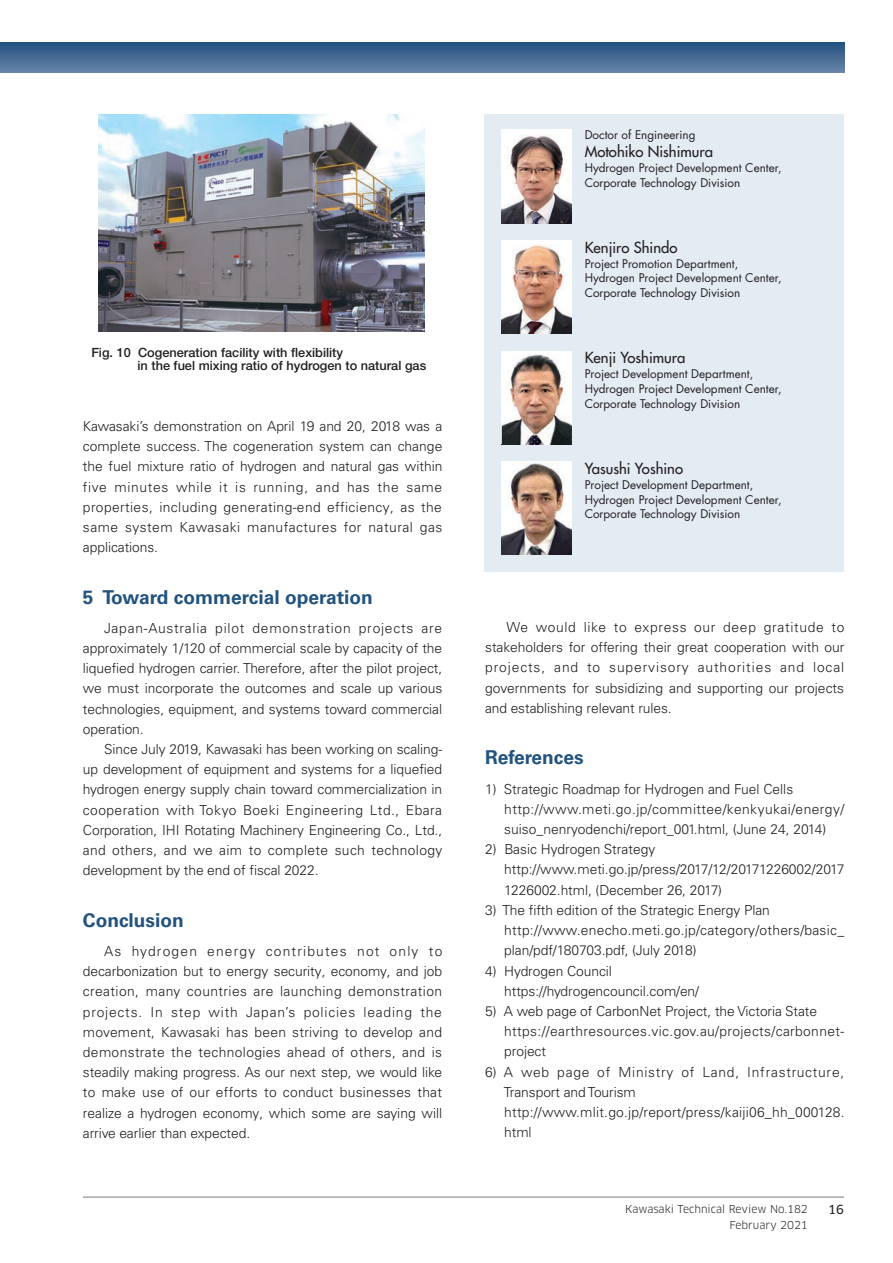
<style>
.page{position:relative;width:893px;height:1263px;background:#fff}
.page>*{position:absolute;margin:0;border:0;box-sizing:border-box;transform-origin:0 0}
.t1{font:700 19.2px "Univers LT Pro 65";color:#22537f}
.t2{font:500 14.85px "Futura Std";color:#231f20}
.t3{font:300 13.8px/20.2px "Univers LT Pro 45";color:#231f20;text-align:justify}
.t4{font:300 13.8px/20.2px "Univers LT Pro 45";letter-spacing:.025em;color:#231f20}
.t5{font:500 12.75px/13.8px "Helvetica Neue LT Std";color:#231f20}
.t6{font:12.15px "Clan Pro News";color:#231f20}
.t7{font:11.7px/14.9px "Futura Std";color:#231f20}
.t8{font:10.65px/15.9px "Clan Pro";color:#231f20;text-align:right}
</style>
<div class="page">
<svg style="left:0;top:43px;width:844px;height:29px;background:#466b94"></svg>
<hr style="left:83px;top:1197px;width:761px;height:1px;background:#76787b">
<img style="left:98px;top:115px;width:327px;height:216px">
<div style="left:485px;top:115px;width:359px;height:457px;background:#e3ebf3"></div>
<div style="left:502px;top:130px;width:70px;height:93px;background:#fff"></div>
<div style="left:502px;top:240px;width:70px;height:94px;background:#fff"></div>
<div style="left:502px;top:461px;width:70px;height:94px;background:#fff"></div>
<div style="left:502px;top:351px;width:70px;height:93px;background:#fff"></div>
<img style="left:502px;top:135px;width:70px;height:88px">
<img style="left:502px;top:244px;width:70px;height:90px">
<img style="left:502px;top:444px;width:70px;height:1px">
<img style="left:502px;top:354px;width:70px;height:90px">
<img style="left:502px;top:463px;width:70px;height:92px">
<p class="t5" style="left:137px;top:345px;width:290px;text-indent:-46px">Fig. 10 Cogeneration facility with flexibility<br>in the fuel mixing ratio of hydrogen to natural gas</p>
<p class="t3" style="left:83px;top:416px;width:361px">Kawasaki’s demonstration on April 19 and 20, 2018 was a complete success. The cogeneration system can change the fuel mixture ratio of hydrogen and natural gas within five minutes while it is running, and has the same properties, including generating-end efficiency, as the same system Kawasaki manufactures for natural gas applications.</p>
<h1 class="t1" style="left:83px;top:585px;width:292px">5 Toward commercial operation</h1>
<p class="t3" style="left:83px;top:618px;width:361px;text-indent:21px">Japan-Australia pilot demonstration projects are approximately 1/120 of commercial scale by capacity of the liquefied hydrogen carrier. Therefore, after the pilot project, we must incorporate the outcomes and scale up various technologies, equipment, and systems toward commercial operation.</p>
<p class="t3" style="left:83px;top:739px;width:361px;text-indent:21px">Since July 2019, Kawasaki has been working on scaling&shy;up development of equipment and systems for a liquefied hydrogen energy supply chain toward commercialization in cooperation with Tokyo Boeki Engineering Ltd., Ebara Corporation, IHI Rotating Machinery Engineering Co., Ltd., and others, and we aim to complete such technology development by the end of fiscal 2022.</p>
<h1 class="t1" style="left:83px;top:908px;width:102px">Conclusion</h1>
<p class="t3" style="left:83px;top:941px;width:361px;text-indent:21px">As hydrogen energy contributes not only to decarbonization but to energy security, economy, and job creation, many countries are launching demonstration projects. In step with Japan’s policies leading the movement, Kawasaki has been striving to develop and demonstrate the technologies ahead of others, and is steadily making progress. As our next step, we would like to make use of our efforts to conduct businesses that realize a hydrogen economy, which some are saying will arrive earlier than expected.</p>
<p class="t7" style="left:585px;top:128px;width:112px">Doctor of Engineering</p>
<p class="t2" style="left:585px;top:143px;width:130px">Motohiko Nishimura</p>
<p class="t7" style="left:585px;top:161px;width:198px">Hydrogen Project Development Center,<br>Corporate Technology Division</p>
<p class="t2" style="left:585px;top:238px;width:94px">Kenjiro Shindo</p>
<p class="t7" style="left:585px;top:256px;width:198px">Project Promotion Department,<br>Hydrogen Project Development Center,<br>Corporate Technology Division</p>
<p class="t2" style="left:585px;top:348px;width:102px">Kenji Yoshimura</p>
<p class="t7" style="left:585px;top:366px;width:198px">Project Development Department,<br>Hydrogen Project Development Center,<br>Corporate Technology Division</p>
<p class="t2" style="left:585px;top:459px;width:100px">Yasushi Yoshino</p>
<p class="t7" style="left:585px;top:477px;width:198px">Project Development Department,<br>Hydrogen Project Development Center,<br>Corporate Technology Division</p>
<p class="t3" style="left:485px;top:617px;width:361px;text-indent:21px">We would like to express our deep gratitude to stakeholders for offering their great cooperation with our projects, and to supervisory authorities and local governments for subsidizing and supporting our projects and establishing relevant rules.</p>
<h1 class="t1" style="left:485px;top:746px;width:100px">References</h1>
<p class="t3" style="left:504px;top:779px;width:342px;text-align:left;text-indent:-19px">1) Strategic Roadmap for Hydrogen and Fuel Cells http://www.meti.go.jp/committee/kenkyukai/energy/ suiso_nenryodenchi/report_001.html, (June 24, 2014)</p>
<p class="t3" style="left:504px;top:839px;width:342px;text-align:left;text-indent:-19px">2) Basic Hydrogen Strategy http://www.meti.go.jp/press/2017/12/20171226002/2017<br>1226002.html, (December 26, 2017)</p>
<p class="t3" style="left:504px;top:900px;width:341px;text-align:left;text-indent:-19px">3) The fifth edition of the Strategic Energy Plan http://www.enecho.meti.go.jp/category/others/basic_ plan/pdf/180703.pdf, (July 2018)</p>
<p class="t3" style="left:504px;top:960px;width:197px;text-indent:-19px">4) Hydrogen Council https://hydrogencouncil.com/en/</p>
<p class="t4" style="left:504px;top:1001px;width:341px;text-indent:-19px">5) A web page of CarbonNet Project, the Victoria State https://earthresources.vic.gov.au/projects/carbonnet&shy;project</p>
<p class="t3" style="left:504px;top:1061px;width:342px;text-align:left;text-indent:-19px">6) A web page of Ministry of Land, Infrastructure, Transport and Tourism http://www.mlit.go.jp/report/press/kaiji06_hh_000128. html</p>
<p class="t8" style="left:625px;top:1201px;width:184px">Kawasaki Technical Review No.182<br>February 2021</p>
<p class="t6" style="left:828px;top:1202px;width:17px">16</p>
</div>
